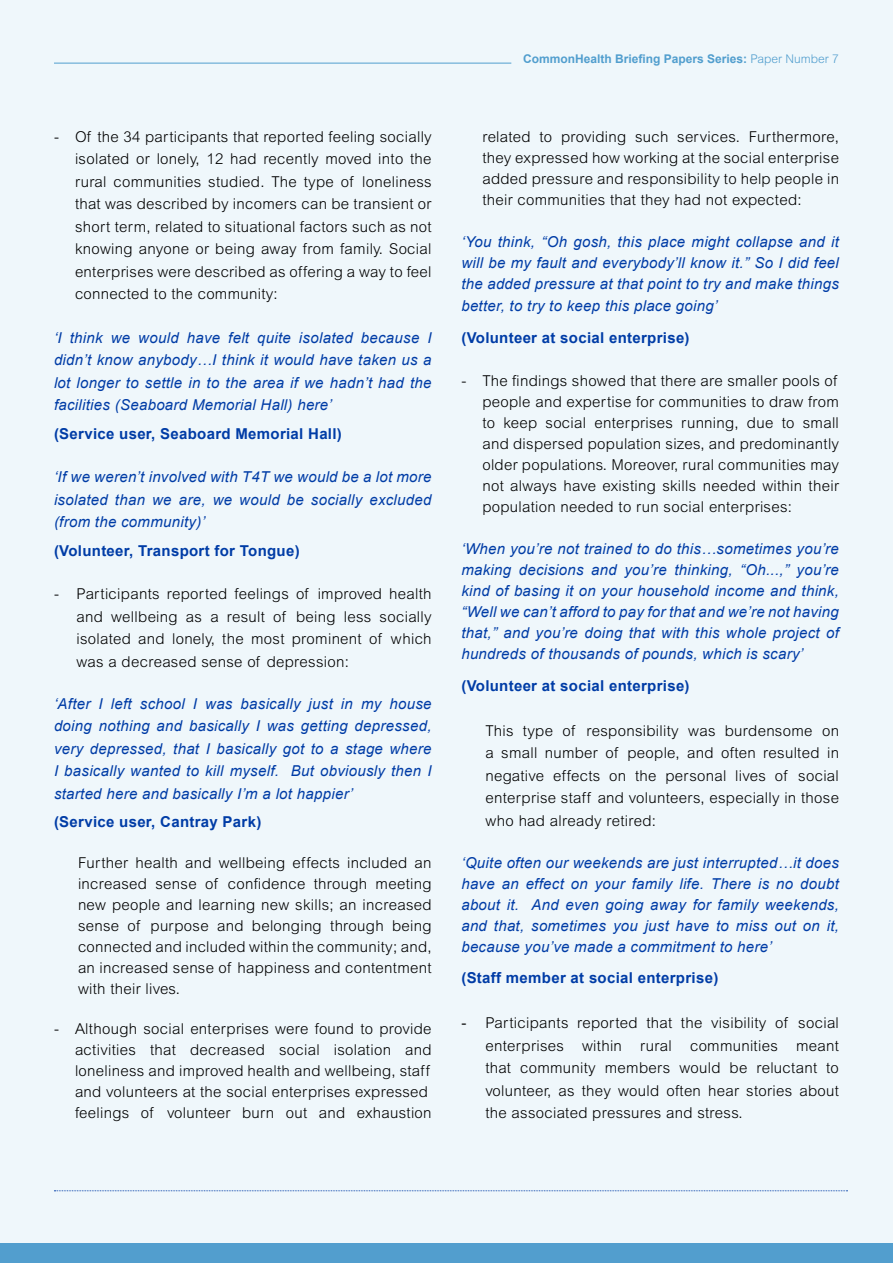
<style>
.page{position:relative;width:893px;height:1263px;background:#eff7fb}
.page>*{position:absolute;margin:0;border:0;box-sizing:border-box;transform-origin:0 0}
.t1{font:300 15px/21px "Arial";letter-spacing:.02em;color:#000;text-align:justify}
.t2{font:italic 15px/21px "Arial";letter-spacing:.02em;color:#003ca6;text-align:justify}
.t3{font:700 15px "Arial";letter-spacing:.02em;color:#003ca6}
.t4{font:700 12px "Arial";color:#519ece}
.s1{font-weight:300}
.s2{font-weight:400}
</style>
<div class="page">
<hr style="left:54px;top:63px;width:457px;height:1px;background:#519ece">
<svg style="left:54px;top:1190px;width:793px;height:1px"></svg>
<div style="left:0;top:1243px;width:893px;height:20px;background:#529ece"></div>
<p class="t1" style="left:75px;top:125px;width:358px;line-height:22.5px;text-indent:-21px">- Of the 34 participants that reported feeling socially isolated or lonely, 12 had recently moved into the rural communities studied. The type of loneliness that was described by incomers can be transient or short term, related to situational factors such as not knowing anyone or being away from family. Social enterprises were described as offering a way to feel connected to the community:</p>
<p class="t2" style="left:54px;top:326px;width:379px;line-height:22.5px">‘I think we would have felt quite isolated because I didn’t know anybody…I think it would have taken us a lot longer to settle in to the area if we hadn’t had the facilities (Seaboard Memorial Hall) here’</p>
<p class="t3" style="left:54px;top:423px;width:289px">(Service user, Seaboard Memorial Hall)</p>
<p class="t2" style="left:54px;top:466px;width:379px;line-height:22.5px">‘If we weren’t involved with T4T we would be a lot more isolated than we are, we would be socially excluded (from the community)’</p>
<p class="t3" style="left:54px;top:540px;width:247px">(Volunteer, Transport for Tongue)</p>
<p class="t1" style="left:76px;top:582px;width:357px;line-height:22.5px;text-indent:-22px">- Participants reported feelings of improved health and wellbeing as a result of being less socially isolated and lonely, the most prominent of which was a decreased sense of depression:</p>
<p class="t2" style="left:54px;top:692px;width:379px;line-height:22.5px">‘After I left school I was basically just in my house doing nothing and basically I was getting depressed, very depressed, that I basically got to a stage where I basically wanted to kill myself. But obviously then I started here and basically I’m a lot happier’</p>
<p class="t3" style="left:54px;top:812px;width:209px">(Service user, Cantray Park)</p>
<p class="t1" style="left:78px;top:852px;width:355px">Further health and wellbeing effects included an increased sense of confidence through meeting new people and learning new skills; an increased sense of purpose and belonging through being connected and included within the community; and, an increased sense of happiness and contentment with their lives.</p>
<p class="t1" style="left:75px;top:1018px;width:358px;text-align:left;text-indent:-21px">- Although social enterprises were found to provide activities that decreased social isolation and loneliness and improved health and wellbeing, staff and volunteers at the social enterprises expressed feelings of volunteer burn out and exhaustion</p>
<p class="t4" style="left:523px;top:51px;width:317px">CommonHealth Briefing Papers Series: <span class="s1">Paper Number 7</span></p>
<p class="t1" style="left:482px;top:126px;width:358px">related to providing such services. Furthermore, they expressed how working at the social enterprise added pressure and responsibility to help people in their communities that they had not expected:</p>
<p class="t2" style="left:461px;top:231px;width:379px">‘You think, “Oh gosh, this place might collapse and it will be my fault and everybody’ll know it.” So I did feel the added pressure at that point to try and make things</p>
<p class="t2" style="left:461px;top:295px;width:258px">better, to try to keep this place going’</p>
<p class="t3" style="left:461px;top:327px;width:230px">(Volunteer at social enterprise)</p>
<p class="t1" style="left:482px;top:370px;width:358px;text-indent:-21px">- The findings showed that there are smaller pools of people and expertise for communities to draw from to keep social enterprises running, due to small and dispersed population sizes, and predominantly older populations. Moreover, rural communities may not always have existing skills needed within their population needed to run social enterprises:</p>
<p class="t2" style="left:461px;top:538px;width:379px">‘When you’re not trained to do this…sometimes you’re making decisions and you’re thinking, “Oh...,” you’re kind of basing it on your household income and think, “Well we can’t afford to pay for that and we’re not having that,” and you’re doing that with this whole project of hundreds of thousands of pounds, which is scary’</p>
<p class="t3" style="left:461px;top:675px;width:230px">(Volunteer at social enterprise)</p>
<p class="t1" style="left:485px;top:719px;width:355px;line-height:22.5px">This type of responsibility was burdensome on a small number of people, and often resulted in negative effects on the personal lives of social enterprise staff and volunteers, especially in those who had already retired:</p>
<p class="t2" style="left:461px;top:852px;width:379px">‘Quite often our weekends are just interrupted…it does have an effect on your family life. There is no doubt about it. And even going away for family weekends, and that, sometimes you just have to miss out on it, because you’ve made a commitment to here’</p>
<p class="t3" style="left:461px;top:968px;width:258px">(Staff member at social enterprise)</p>
<p class="t1" style="left:485px;top:1011px;width:355px;line-height:22.5px;text-indent:-24px"><span class="s2">-</span> Participants reported that the visibility of social enterprises within rural communities meant that community members would be reluctant to volunteer, as they would often hear stories about the associated pressures and stress.</p>
</div>
